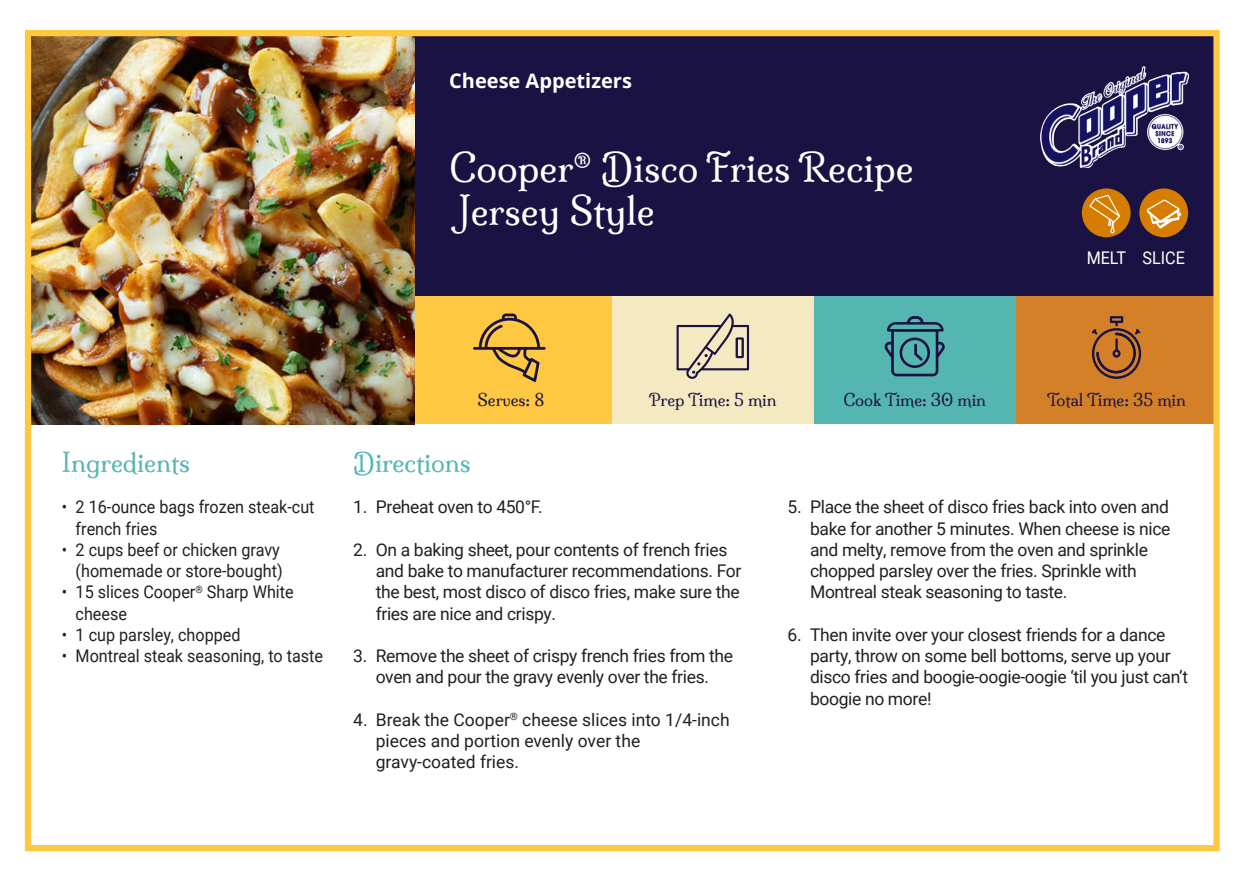
<style>
.page{position:relative;width:1250px;height:875px;background:#fff}
.page>*{position:absolute;margin:0;border:0;box-sizing:border-box;transform-origin:0 0}
.t1{font:37.5px/43.8px "Milonga";color:#fff}
.t2{font:25px "Milonga";color:#55b6b1}
.t3{font:700 20px "Open Sans";color:#fff}
.t4{font:17.5px/21.2px "Roboto";letter-spacing:-.02em;color:#231f20}
.t5{font:17.5px/21.2px "Roboto";color:#231f20;scale:.92 1}
.t6{font:17.5px/21.2px "Roboto";color:#231f20}
.t7{font:17.5px "Roboto";color:#fff;scale:.92 1}
.t8{font:16.25px "Milonga";color:#1b1244}
</style>
<div class="page">
<div style="left:411px;top:33px;width:806px;height:291px;background:#1b1244"></div>
<div style="left:410px;top:296px;width:202px;height:128px;background:#fec842"></div>
<div style="left:612px;top:296px;width:202px;height:128px;background:#f4e9c1"></div>
<div style="left:814px;top:296px;width:202px;height:128px;background:#55b6b1"></div>
<div style="left:1016px;top:296px;width:202px;height:128px;background:#d38028"></div>
<img style="left:32px;top:37px;width:383px;height:387px">
<div style="left:25px;top:30px;width:1195px;height:821px;border:6px solid #fec842"></div>
<img style="left:1041px;top:66px;width:147px;height:102px">
<svg style="left:473px;top:314px;width:73px;height:68px"></svg>
<svg style="left:677px;top:313px;width:72px;height:66px"></svg>
<svg style="left:884px;top:316px;width:61px;height:60px"></svg>
<svg style="left:1092px;top:316px;width:49px;height:63px"></svg>
<div style="left:1082px;top:188px;width:49px;height:49px;background:#d67d00;border-radius:50%"></div>
<svg style="left:1089px;top:195px;width:31px;height:38px"></svg>
<div style="left:1139px;top:188px;width:49px;height:49px;background:#d67d00;border-radius:50%"></div>
<svg style="left:1147px;top:199px;width:35px;height:29px"></svg>
<p class="t3" style="left:449px;top:72px;width:184px">Cheese Appetizers</p>
<h1 class="t1" style="left:449px;top:146px;width:466px">Cooper<sup>®</sup> Disco Fries Recipe<br>Jersey Style</h1>
<p class="t7" style="left:1087px;top:251px;width:108px">MELT SLICE</p>
<p class="t8" style="left:477px;top:390px;width:68px">Serves: 8</p>
<p class="t8" style="left:649px;top:390px;width:129px">Prep Time: 5 min</p>
<p class="t8" style="left:843px;top:390px;width:144px">Cook Time: 30 min</p>
<p class="t8" style="left:1047px;top:390px;width:140px">Total Time: 35 min</p>
<h2 class="t2" style="left:62px;top:448px;width:130px">Ingredients</h2>
<h2 class="t2" style="left:353px;top:448px;width:119px">Directions</h2>
<p class="t5" style="left:76px;top:498px;width:261px;text-indent:-14px">• 2 16-ounce bags frozen steak-cut french fries</p>
<p class="t5" style="left:62px;top:541px;width:241px;text-align:right">• 2 cups beef or chicken gravy (homemade or store-bought)</p>
<p class="t5" style="left:76px;top:583px;width:239px;text-indent:-14px">• 15 slices Cooper<sup>®</sup> Sharp White cheese</p>
<p class="t5" style="left:62px;top:626px;width:196px">• 1 cup parsley, chopped</p>
<p class="t5" style="left:62px;top:647px;width:285px">• Montreal steak seasoning, to taste</p>
<p class="t4" style="left:353px;top:498px;width:191px">1. Preheat oven to 450°F.</p>
<p class="t4" style="left:376px;top:541px;width:367px;text-indent:-22px">2. On a baking sheet, pour contents of french fries and bake to manufacturer recommendations. For the best, most disco of disco fries, make sure the fries are nice and crispy.</p>
<p class="t4" style="left:353px;top:647px;width:381px;text-align:center">3. Remove the sheet of crispy french fries from the oven and pour the gravy evenly over the fries.</p>
<p class="t6" style="left:376px;top:711px;width:355px;text-indent:-23px">4. Break the Cooper<sup>®</sup> cheese slices into 1/4-inch pieces and portion evenly over the gravy-coated fries.</p>
<p class="t4" style="left:810px;top:498px;width:362px;text-indent:-22px">5. Place the sheet of disco fries back into oven and bake for another 5 minutes. When cheese is nice and melty, remove from the oven and sprinkle chopped parsley over the fries. Sprinkle with Montreal steak seasoning to taste.</p>
<p class="t4" style="left:810px;top:626px;width:380px;text-indent:-22px">6. Then invite over your closest friends for a dance party, throw on some bell bottoms, serve up your disco fries and boogie-oogie-oogie ‘til you just can’t boogie no more!</p>
</div>
